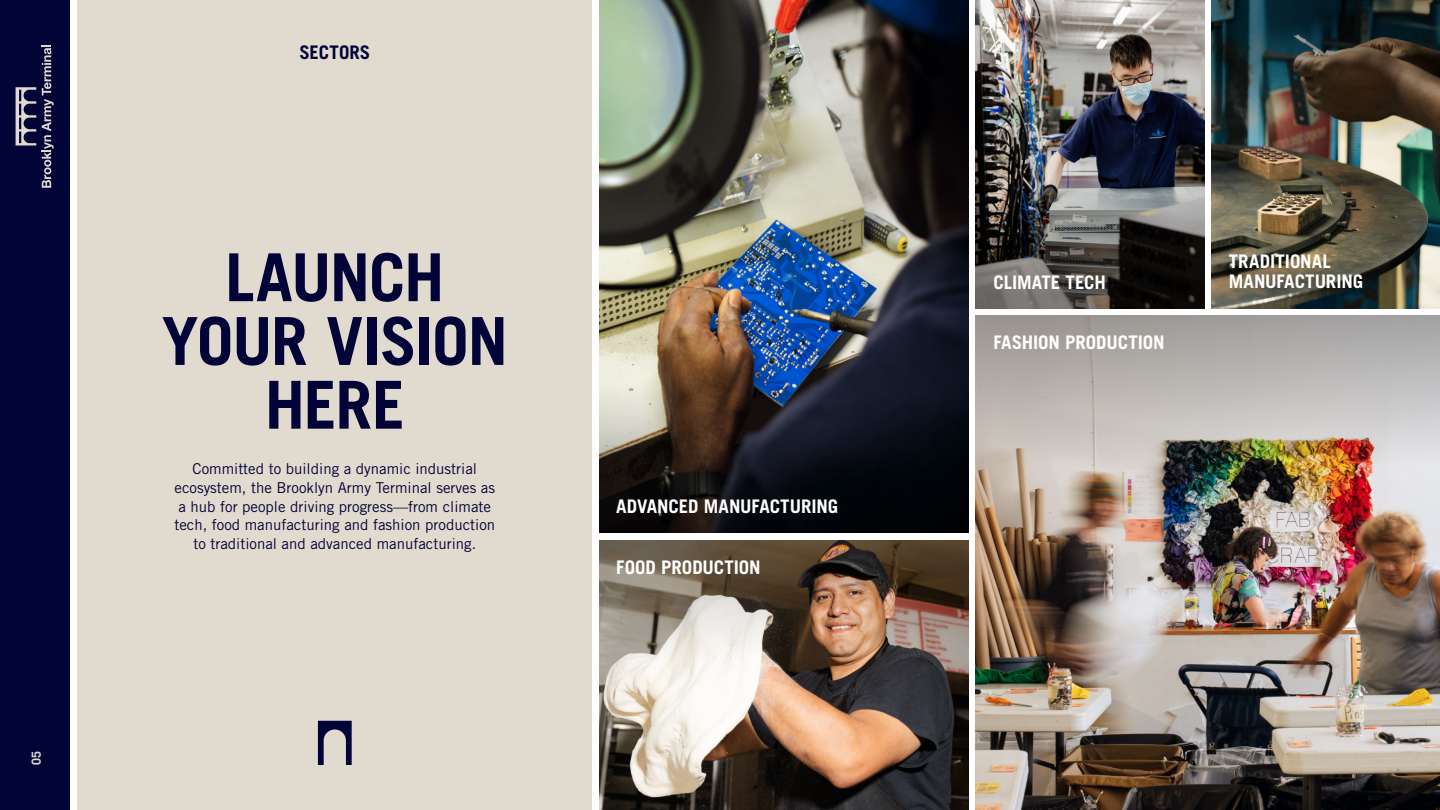
<style>
.page{position:relative;width:1440px;height:810px;background:#fff}
.page>*{position:absolute;margin:0;border:0;box-sizing:border-box;transform-origin:0 0}
.t1{font:700 66.25px/63.8px "Trade Gothic LT Pro";letter-spacing:-.02em;color:#020337;text-align:center}
.t2{font:700 18.75px/20px "Trade Gothic LT Pro";letter-spacing:-.005em;color:#fff}
.t3{font:700 18.75px "Trade Gothic LT Pro";color:#020337}
.t4{font:15px/18.8px "Trade Gothic LT Pro";color:#020337;text-align:center}
.t5{font:700 12.5px "Trade Gothic LT Pro";color:#e1dace}
</style>
<div class="page">
<div style="left:0;top:0;width:69px;height:810px;background:#020337"></div>
<svg style="left:42px;top:45px;width:12px;height:143px"></svg>
<svg style="left:16px;top:87px;width:20px;height:59px"></svg>
<img style="left:599px;top:1px;width:369px;height:532px">
<img style="left:599px;top:540px;width:369px;height:270px">
<img style="left:976px;top:316px;width:464px;height:494px">
<div style="left:78px;top:0;width:514px;height:810px;background:#e1dace"></div>
<svg style="left:318px;top:721px;width:34px;height:44px"></svg>
<img style="left:976px;top:0;width:228px;height:308px">
<img style="left:1212px;top:0;width:228px;height:308px">
<p class="t5" style="left:29px;top:765px;width:16px;rotate:-90deg">05</p>
<p class="t3" style="left:299px;top:40px;width:72px">SECTORS</p>
<p class="t1" style="left:162px;top:245px;width:348px">LAUNCH<br>YOUR VISION<br>HERE</p>
<p class="t4" style="left:175px;top:459px;width:322px">Committed to building a dynamic industrial ecosystem, the Brooklyn Army Terminal serves as</p>
<p class="t4" style="left:174px;top:497px;width:322px;text-align:left">a hub for people driving progress—from climate tech, food manufacturing and fashion production</p>
<p class="t4" style="left:193px;top:534px;width:284px">to traditional and advanced manufacturing.</p>
<p class="t2" style="left:616px;top:496px;width:223px">ADVANCED MANUFACTURING</p>
<p class="t2" style="left:616px;top:557px;width:146px">FOOD PRODUCTION</p>
<p class="t2" style="left:993px;top:272px;width:114px">CLIMATE TECH</p>
<p class="t2" style="left:993px;top:332px;width:173px">FASHION PRODUCTION</p>
<p class="t2" style="left:1229px;top:251px;width:136px">TRADITIONAL<br>MANUFACTURING</p>
</div>
